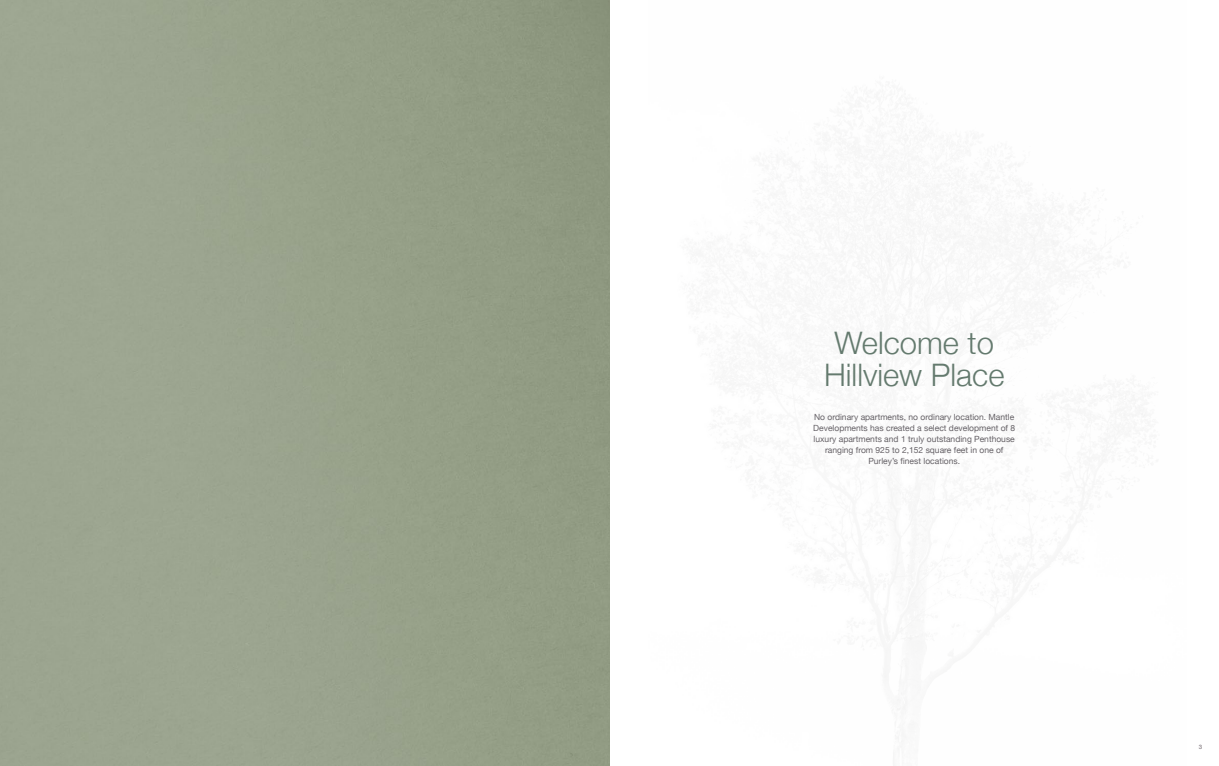
<style>
.page{position:relative;width:1219px;height:766px;background:#fff}
.page>*{position:absolute;margin:0;border:0;box-sizing:border-box;transform-origin:0 0}
.t1{font:300 31px/32px "Helvetica Neue";color:#647a6e;text-align:center}
.t2{font:8.5px/11px "Helvetica Neue";color:#656166;text-align:center}
.t3{font:500 6px "Helvetica Neue";color:#857d82}
</style>
<div class="page">
<h1 class="t1" style="left:824px;top:324px;width:182px">Welcome to<br>Hillview Place</h1>
<p class="t2" style="left:813px;top:412px;width:204px">No ordinary apartments, no ordinary location. Mantle Developments has created a select development of 8 luxury apartments and 1 truly outstanding Penthouse ranging from 925 to 2,152 square feet in one of Purley’s finest locations.</p>
<p class="t3" style="left:1199px;top:741px;width:5px">3</p>
</div>
